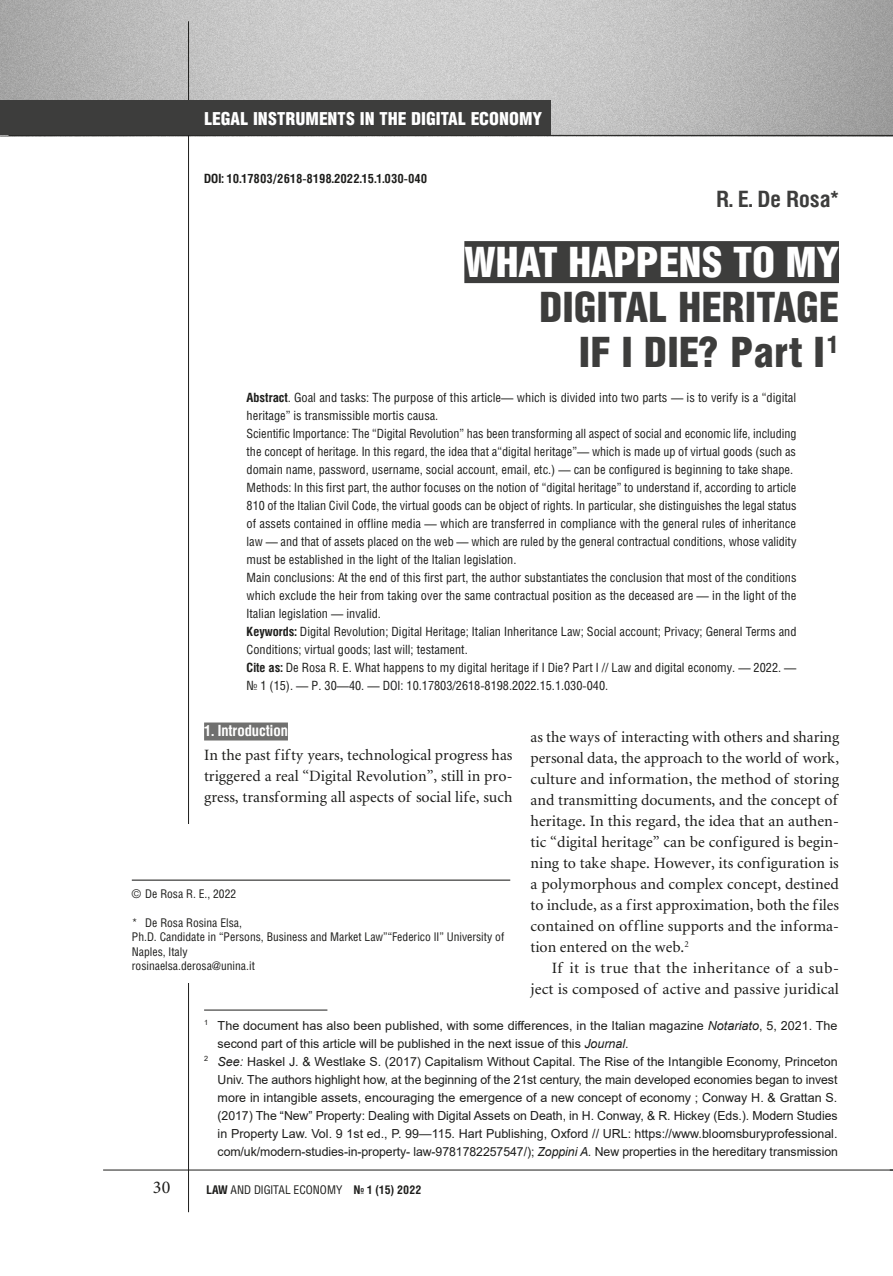
<style>
.page{position:relative;width:893px;height:1276px;background:#fff}
.page>*{position:absolute;margin:0;border:0;box-sizing:border-box;transform-origin:0 0}
.t1{font:42px/45px "Helios Cond Black C";color:#3d3d3c;text-align:right}
.t2{font:42px "Helios Cond Black C";letter-spacing:-.01em;color:#fff}
.t3{font:700 22.5px "Helios Cond C";color:#3d3d3c}
.t4{font:18px "Helios Cond Black C";color:#fff}
.t5{font:18px "Minion Pro";color:#1d1d1b}
.t6{font:15.45px/21px "Miniature";color:#1d1d1b;text-align:justify}
.t7{font:700 15.45px "Helios Cond C";color:#fff}
.t8{font:12.75px/18px "Helios Cond C";color:#1d1d1b}
.t9{font:700 12.75px "Helios Cond C";color:#1d1d1b}
.t10{font:12.45px "Arial";color:#1d1d1b}
.t11{font:12px/14.4px "Helios Cond C";color:#1d1d1b}
.s1{font-weight:700}
.s2{font-style:italic}
</style>
<div class="page">
<img style="left:0;top:0;width:893px;height:136px">
<hr style="left:9px;top:135px;width:884px;height:1px;background:#1d1d1b">
<hr style="left:188px;top:21px;width:1px;height:1191px;background:#1d1d1b">
<hr style="left:103px;top:1169px;width:790px;height:1px;background:#1d1d1b">
<div style="left:0;top:101px;width:551px;height:34px;background:#3d3d3c"></div>
<div style="left:464px;top:241px;width:375px;height:42px;background:#3d3d3c"></div>
<div style="left:204px;top:722px;width:84px;height:18px;background:#70706f"></div>
<hr style="left:204px;top:1009px;width:123px;height:1px;background:#1d1d1b">
<div style="left:132px;top:824px;width:378px;height:159px;background:#fff"></div>
<hr style="left:132px;top:879px;width:378px;height:1px;background:#1d1d1b">
<h3 class="t4" style="left:204px;top:108px;width:340px">LEGAL INSTRUMENTS IN THE DIGITAL ECONOMY</h3>
<p class="t9" style="left:204px;top:171px;width:225px">DOI: 10.17803/2618-8198.2022.15.1.030-040</p>
<h2 class="t3" style="left:716px;top:185px;width:124px">R. E. De Rosa*</h2>
<h1 class="t2" style="left:464px;top:238px;width:376px">WHAT HAPPENS TO MY</h1>
<h1 class="t1" style="left:539px;top:284px;width:301px">DIGITAL HERITAGE<br>IF I DIE? Part I<sup>1</sup></h1>
<p class="t8" style="left:247px;top:388px;width:551px"><span class="s1">Abstract</span>. Goal and tasks: The purpose of this article— which is divided into two parts — is to verify is a “digital heritage” is transmissible mortis causa.<br>Scientific Importance: The “Digital Revolution” has been transforming all aspect of social and economic life, including the concept of heritage. In this regard, the idea that a“digital heritage”— which is made up of virtual goods (such as domain name, password, username, social account, email, etc.) — can be configured is beginning to take shape.<br>Methods: In this first part, the author focuses on the notion of “digital heritage” to understand if, according to article 810 of the Italian Civil Code, the virtual goods can be object of rights. In particular, she distinguishes the legal status of assets contained in offline media — which are transferred in compliance with the general rules of inheritance law — and that of assets placed on the web — which are ruled by the general contractual conditions, whose validity must be established in the light of the Italian legislation.<br>Main conclusions: At the end of this first part, the author substantiates the conclusion that most of the conditions which exclude the heir from taking over the same contractual position as the deceased are — in the light of the Italian legislation — invalid.<br><span class="s1">Keywords:</span> Digital Revolution; Digital Heritage; Italian Inheritance Law; Social account; Privacy; General Terms and Conditions; virtual goods; last will; testament.<br><span class="s1">Cite as:</span> De Rosa R. E. What happens to my digital heritage if I Die? Part I // Law and digital economy. — 2022. — № 1 (15). — Р. 30—40. — DOI: 10.17803/2618-8198.2022.15.1.030-040.</p>
<p class="t7" style="left:204px;top:721px;width:85px">1. Introduction</p>
<p class="t6" style="left:204px;top:745px;width:310px">In the past fifty years, technological progress has triggered a real “Digital Revolution”, still in pro&shy;gress, transforming all aspects of social life, such</p>
<p class="t6" style="left:531px;top:727px;width:310px">as the ways of interacting with others and sharing personal data, the approach to the world of work, culture and information, the method of storing and transmitting documents, and the concept of heritage. In this regard, the idea that an authen&shy;tic “digital heritage” can be configured is begin&shy;ning to take shape. However, its configuration is a polymorphous and complex concept, destined to include, as a first approximation, both the files contained on offline supports and the informa&shy;tion entered on the web.<sup>2</sup></p>
<p class="t6" style="left:531px;top:958px;width:310px;text-align:right">If it is true that the inheritance of a sub&shy;ject is composed of active and passive juridical</p>
<p class="t10" style="left:204px;top:1018px;width:635px"><sup>1</sup> The document has also been published, with some differences, in the Italian magazine <span class="s2">Notariato</span>, 5, 2021. The</p>
<p class="t10" style="left:218px;top:1036px;width:413px">second part of this article will be published in the next issue of this <span class="s2">Journal</span>.</p>
<p class="t10" style="left:204px;top:1054px;width:635px"><sup>2</sup> <span class="s2">See:</span> Haskel J. &amp; Westlake S. (2017) Capitalism Without Capital. The Rise of the Intangible Economy, Princeton</p>
<p class="t10" style="left:218px;top:1072px;width:621px">Univ. The authors highlight how, at the beginning of the 21st century, the main developed economies began to invest</p>
<p class="t10" style="left:218px;top:1090px;width:621px">more in intangible assets, encouraging the emergence of a new concept of economy ; Conway H. &amp; Grattan S.</p>
<p class="t10" style="left:218px;top:1108px;width:621px">(2017) The “New” Property: Dealing with Digital Assets on Death, in H. Conway, &amp; R. Hickey (Eds.). Modern Studies</p>
<p class="t10" style="left:218px;top:1126px;width:621px">in Property Law. Vol. 9 1st ed., P. 99—115. Hart Publishing, Oxford // URL: https://www.bloomsburyprofessional.</p>
<p class="t10" style="left:218px;top:1144px;width:622px">com/uk/modern-studies-in-property- law-9781782257547/); <span class="s2">Zoppini A.</span> New properties in the hereditary transmission</p>
<p class="t11" style="left:132px;top:886px;width:106px">© De Rosa R. E., 2022</p>
<p class="t11" style="left:132px;top:915px;width:374px">* De Rosa Rosina Elsa,<br>Ph.D. Candidate in “Persons, Business and Market Law”“Federico II” University of Naples, Italy<br>rosinaelsa.derosa@unina.it</p>
<h3 class="t5" style="left:153px;top:1175px;width:19px">30</h3>
<p class="t11" style="left:207px;top:1182px;width:216px"><span class="s1">LAW</span> AND DIGITAL ECONOMY <span class="s1">№ 1 (15) 2022</span></p>
</div>
